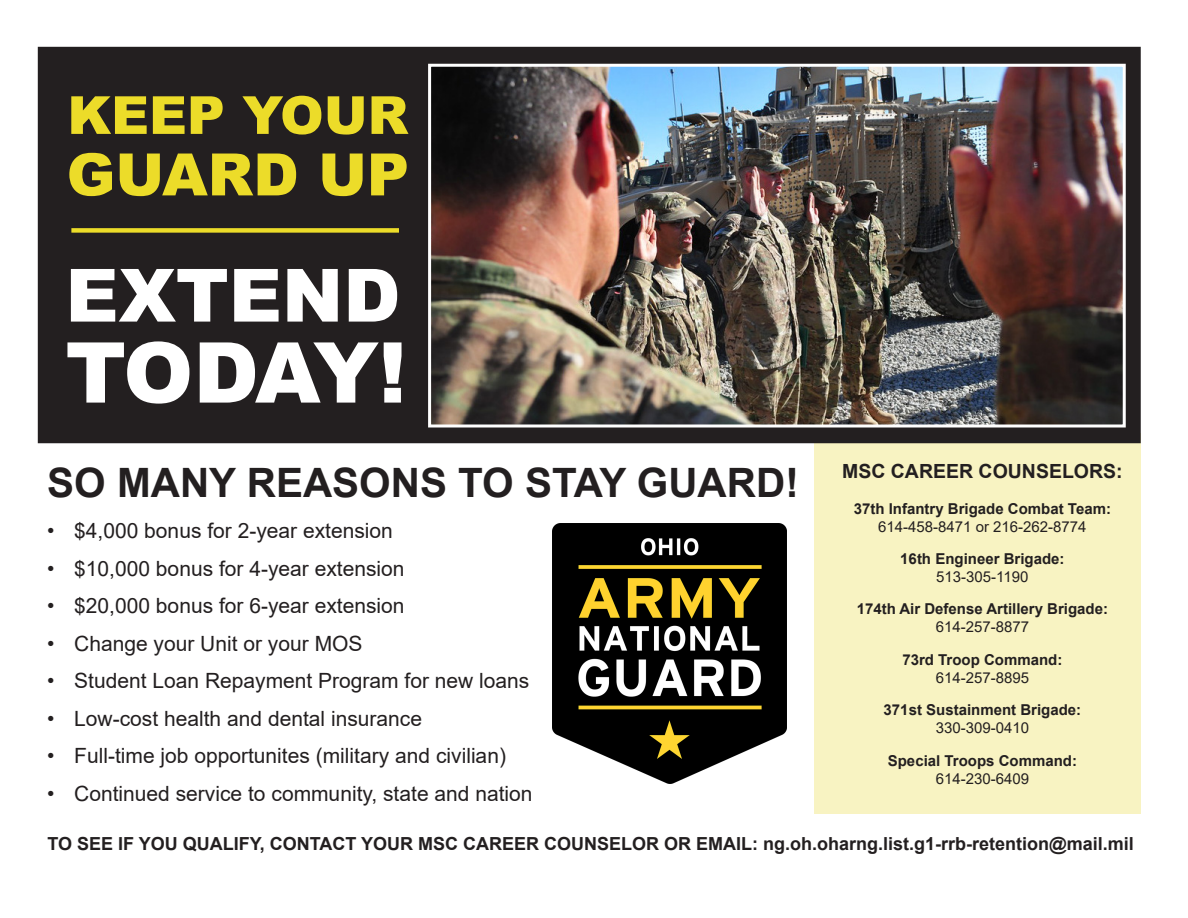
<style>
.page{position:relative;width:1188px;height:918px;background:#fff}
.page>*{position:absolute;margin:0;border:0;box-sizing:border-box;transform-origin:0 0}
.t1{font:900 84px "Arial";letter-spacing:-.04em;color:#fff}
.t2{font:900 73.5px "Arial";color:#fff}
.t3{font:900 58.5px "Arial";color:#ecdc29}
.t4{font:900 52.5px "Arial";color:#ecdc29}
.t5{font:700 40.5px "Arial";color:#231f20}
.t6{font:21px "Arial";color:#231f20}
.t7{font:700 19.5px "Arial";color:#231f20}
.t8{font:700 18px "Arial";color:#231f20}
.t9{font:700 15px "Arial";color:#231f20}
.t10{font:15px "Arial";color:#231f20}
</style>
<div class="page">
<div style="left:814px;top:434px;width:327px;height:380px;background:#f8f3c2"></div>
<div style="left:45px;top:54px;width:1088px;height:382px;background:#231f20"></div>
<div style="left:38px;top:47px;width:1103px;height:396px;border:15px solid #231f20"></div>
<img style="left:432px;top:68px;width:690px;height:356px">
<div style="left:428px;top:64px;width:698px;height:364px;border:3px solid #fff"></div>
<img style="left:552px;top:524px;width:235px;height:260px">
<div style="left:71px;top:228px;width:328px;height:5px;background:#ecdc29"></div>
<p class="t4" style="left:67px;top:77px;width:342px">KEEP YOUR</p>
<p class="t3" style="left:67px;top:132px;width:344px">GUARD UP</p>
<p class="t2" style="left:66px;top:242px;width:336px">EXTEND</p>
<p class="t1" style="left:66px;top:312px;width:343px">TODAY!</p>
<p class="t5" style="left:47px;top:455px;width:753px">SO MANY REASONS TO STAY GUARD!</p>
<p class="t6" style="left:47px;top:517px;width:347px">• $4,000 bonus for 2-year extension</p>
<p class="t6" style="left:47px;top:554px;width:359px">• $10,000 bonus for 4-year extension</p>
<p class="t6" style="left:47px;top:592px;width:359px">• $20,000 bonus for 6-year extension</p>
<p class="t6" style="left:47px;top:629px;width:317px">• Change your Unit or your MOS</p>
<p class="t6" style="left:47px;top:667px;width:484px">• Student Loan Repayment Program for new loans</p>
<p class="t6" style="left:47px;top:704px;width:376px">• Low-cost health and dental insurance</p>
<p class="t6" style="left:47px;top:742px;width:460px">• Full-time job opportunites (military and civilian)</p>
<p class="t6" style="left:47px;top:779px;width:487px">• Continued service to community, state and nation</p>
<p class="t7" style="left:842px;top:457px;width:282px">MSC CAREER COUNSELORS:</p>
<p class="t9" style="left:854px;top:498px;width:259px">37th Infantry Brigade Combat Team:</p>
<p class="t10" style="left:878px;top:516px;width:210px">614-458-8471 or 216-262-8774</p>
<p class="t9" style="left:900px;top:548px;width:166px">16th Engineer Brigade:</p>
<p class="t10" style="left:936px;top:566px;width:94px">513-305-1190</p>
<p class="t9" style="left:857px;top:599px;width:253px">174th Air Defense Artillery Brigade:</p>
<p class="t10" style="left:936px;top:617px;width:95px">614-257-8877</p>
<p class="t9" style="left:902px;top:649px;width:162px">73rd Troop Command:</p>
<p class="t10" style="left:936px;top:667px;width:95px">614-257-8895</p>
<p class="t9" style="left:884px;top:699px;width:199px">371st Sustainment Brigade:</p>
<p class="t10" style="left:936px;top:718px;width:95px">330-309-0410</p>
<p class="t9" style="left:888px;top:750px;width:191px">Special Troops Command:</p>
<p class="t10" style="left:936px;top:768px;width:95px">614-230-6409</p>
<p class="t8" style="left:47px;top:831px;width:1088px">TO SEE IF YOU QUALIFY, CONTACT YOUR MSC CAREER COUNSELOR OR EMAIL: ng.oh.oharng.list.g1-rrb-retention@mail.mil</p>
</div>
